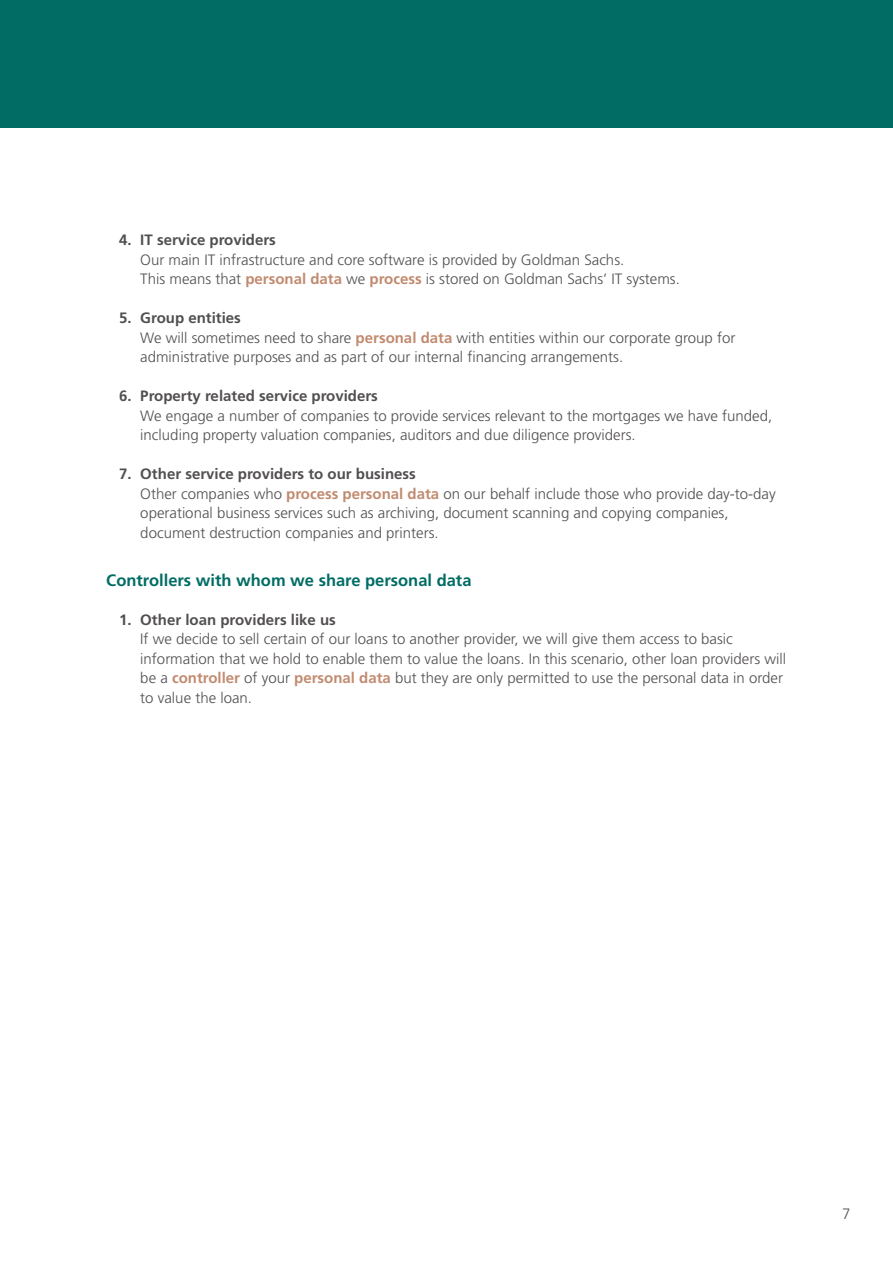
<style>
.page{position:relative;width:893px;height:1263px;background:#fff}
.page>*{position:absolute;margin:0;border:0;box-sizing:border-box;transform-origin:0 0}
.t1{font:700 16.5px "Frutiger";color:#006c64}
.t2{font:300 15px/19.5px "Frutiger";color:#524f4f}
.t3{font:700 15px "Frutiger";color:#524f4f}
.s1{font-weight:700;color:#c18b70}
.s2{font-weight:700}
</style>
<div class="page">
<div style="left:0;top:0;width:893px;height:128px;background:#006c64"></div>
<p class="t3" style="left:119px;top:234px;width:158px">4. IT service providers</p>
<p class="t2" style="left:140px;top:251px;width:541px">Our main IT infrastructure and core software is provided by Goldman Sachs.<br>This means that <span class="s1">personal data</span> we <span class="s1">process</span> is stored on Goldman Sachs’ IT systems.</p>
<p class="t2" style="left:140px;top:309px;width:597px;text-indent:-21px"><span class="s2">5. Group entities<br></span>We will sometimes need to share <span class="s1">personal data</span> with entities within our corporate group for administrative purposes and as part of our internal financing arrangements.</p>
<p class="t3" style="left:119px;top:390px;width:260px">6. Property related service providers</p>
<p class="t2" style="left:140px;top:407px;width:633px">We engage a number of companies to provide services relevant to the mortgages we have funded, including property valuation companies, auditors and due diligence providers.</p>
<p class="t2" style="left:140px;top:465px;width:637px;text-indent:-21px"><span class="s2">7. Other service providers to our business<br></span>Other companies who <span class="s1">process personal data</span> on our behalf include those who provide day-to-day operational business services such as archiving, document scanning and copying companies, document destruction companies and printers.</p>
<p class="t1" style="left:106px;top:573px;width:367px">Controllers with whom we share personal data</p>
<p class="t3" style="left:119px;top:613px;width:218px">1. Other loan providers like us</p>
<p class="t2" style="left:140px;top:630px;width:647px">If we decide to sell certain of our loans to another provider, we will give them access to basic information that we hold to enable them to value the loans. In this scenario, other loan providers will be a <span class="s1">controller</span> of your <span class="s1">personal data</span> but they are only permitted to use the personal data in order to value the loan.</p>
<p class="t2" style="left:842px;top:1205px;width:10px">7</p>
</div>
